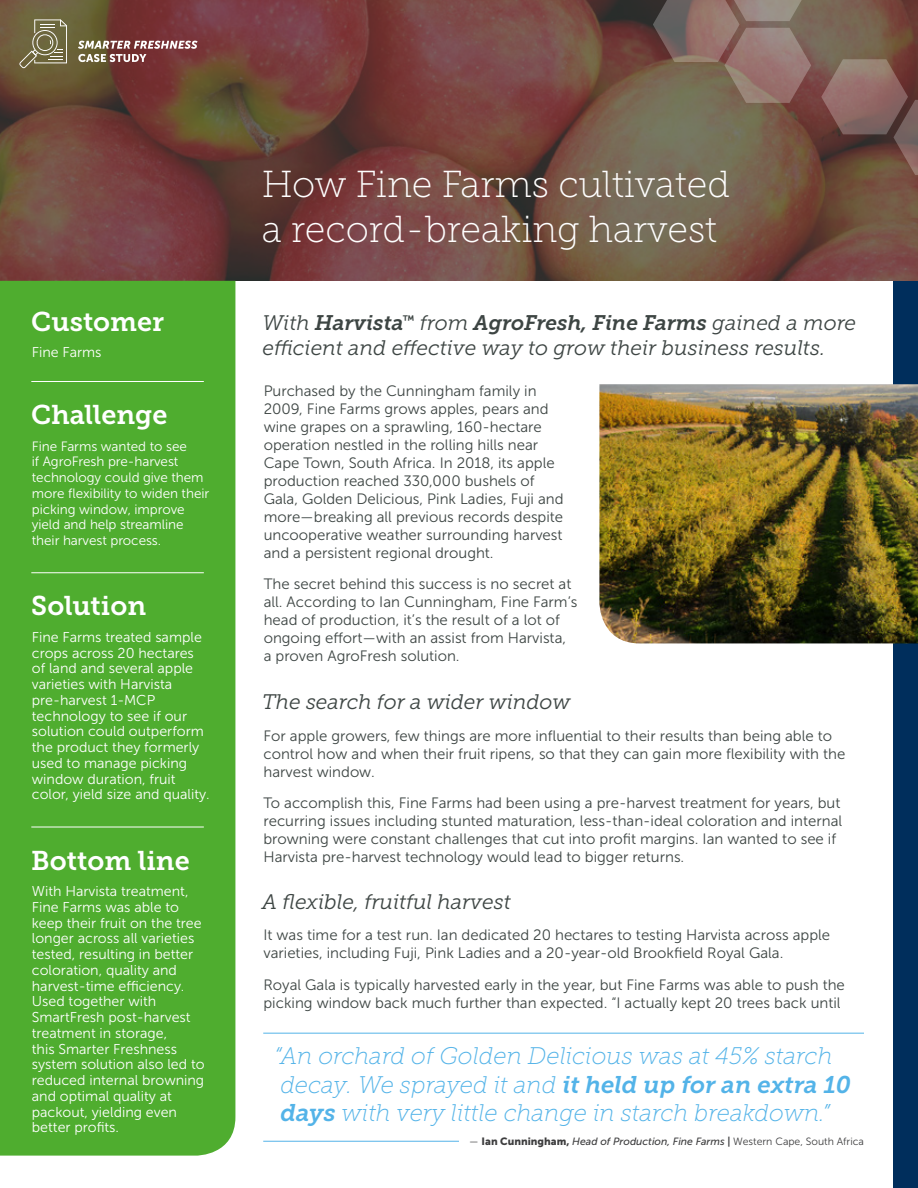
<style>
.page{position:relative;width:918px;height:1188px;background:#fff}
.page>*{position:absolute;margin:0;border:0;box-sizing:border-box;transform-origin:0 0}
.t1{font:37.5px/45px "Museo Slab 100";color:#fff}
.Frt_SideBar_Head{font:27px "Museo Slab 700";color:#fff}
.t2{font:italic 24px/28.8px "Museo Slab 100";color:#53b3e8}
.Body_Sub{font:italic 21px/25.2px "Museo Slab 300";color:#3d4543}
.Body{font:15px/18px "Museo Sans 300";color:#3d4543}
.Frt_SideBar_Copy{font:14.25px/15.8px "Museo Sans 300";color:#fff}
.Frt_SideBar_Copy-2{font:13.5px/15.8px "Museo Sans 300";letter-spacing:-.005em;color:#fff}
.t3{font:italic 10.5px "Museo Sans 500";color:#3e3e3f}
.s1{font-family:"Museo Slab 700"}
.s2{font-family:"Museo Sans 300";font-style:normal}
.s3{font-family:"Museo Sans 900";font-style:normal}
.s4{font-family:"Museo Sans 700";font-style:normal}
</style>
<div class="page">
<div style="left:893px;top:281px;width:25px;height:907px;background:#002e5c"></div>
<svg style="left:0;top:0;width:918px;height:281px;background:#714a40"></svg>
<div style="left:0;top:281px;width:235px;height:875px;background:#4fad2f"></div>
<img style="left:599px;top:384px;width:319px;height:259px">
<hr style="left:31px;top:381px;width:173px;height:1px;background:#fff">
<hr style="left:31px;top:572px;width:173px;height:1px;background:#fff">
<hr style="left:31px;top:827px;width:173px;height:1px;background:#fff">
<hr style="left:263px;top:1033px;width:601px;height:1px;background:#53b3e8">
<hr style="left:263px;top:1141px;width:196px;height:1px;background:#53b3e8">
<svg style="left:78px;top:41px;width:120px;height:21px"></svg>
<svg style="left:19px;top:19px;width:48px;height:49px;background:#847d5b"></svg>
<svg style="left:821px;top:59px;width:97px;height:116px;background:#76564f"></svg>
<svg style="left:653px;top:0;width:158px;height:103px;background:#866e64"></svg>
<h2 class="Frt_SideBar_Head" style="left:31px;top:306px;width:134px">Customer</h2>
<p class="Frt_SideBar_Copy" style="left:32px;top:345px;width:71px">Fine Farms</p>
<p class="Frt_SideBar_Head" style="left:31px;top:399px;width:138px">Challenge</p>
<p class="Frt_SideBar_Copy-2" style="left:32px;top:438px;width:179px">Fine Farms wanted to see<br>if AgroFresh pre-harvest technology could give them more flexibility to widen their picking window, improve yield and help streamline their harvest process.</p>
<p class="Frt_SideBar_Head" style="left:31px;top:591px;width:116px">Solution</p>
<p class="Frt_SideBar_Copy" style="left:32px;top:629px;width:179px">Fine Farms treated sample crops across 20 hectares of land and several apple varieties with Harvista pre-harvest 1-MCP technology to see if our solution could outperform the product they formerly used to manage picking window duration, fruit color, yield size and quality.</p>
<p class="Frt_SideBar_Head" style="left:31px;top:845px;width:160px">Bottom line</p>
<p class="Frt_SideBar_Copy" style="left:32px;top:883px;width:174px">With Harvista treatment,<br>Fine Farms was able to keep their fruit on the tree longer across all varieties tested, resulting in better coloration, quality and harvest-time efficiency.<br>Used together with<br>SmartFresh post-harvest treatment in storage,<br>this Smarter Freshness system solution also led to reduced internal browning and optimal quality at packout, yielding even better profits.</p>
<p class="t1" style="left:262px;top:162px;width:470px">How Fine Farms cultivated a record-breaking harvest</p>
<p class="Body_Sub" style="left:262px;top:310px;width:595px">With <span class="s1">Harvista</span><sup>™</sup> from <span class="s1">AgroFresh, Fine Farms</span> gained a more efficient and effective way to grow their business results.</p>
<p class="Body" style="left:264px;top:382px;width:302px">Purchased by the Cunningham family in 2009, Fine Farms grows apples, pears and wine grapes on a sprawling, 160-hectare operation nestled in the rolling hills near Cape Town, South Africa. In 2018, its apple production reached 330,000 bushels of Gala, Golden Delicious, Pink Ladies, Fuji and more—breaking all previous records despite uncooperative weather surrounding harvest and a persistent regional drought.</p>
<p class="Body" style="left:264px;top:575px;width:315px">The secret behind this success is no secret at all. According to Ian Cunningham, Fine Farm’s head of production, it’s the result of a lot of ongoing effort—with an assist from Harvista, a proven AgroFresh solution.</p>
<p class="Body_Sub" style="left:262px;top:690px;width:310px">The search for a wider window</p>
<p class="Body" style="left:263px;top:727px;width:583px">For apple growers, few things are more influential to their results than being able to control how and when their fruit ripens, so that they can gain more flexibility with the harvest window.</p>
<p class="Body" style="left:263px;top:794px;width:580px">To accomplish this, Fine Farms had been using a pre-harvest treatment for years, but recurring issues including stunted maturation, less-than-ideal coloration and internal browning were constant challenges that cut into profit margins. Ian wanted to see if Harvista pre-harvest technology would lead to bigger returns.</p>
<p class="Body_Sub" style="left:262px;top:889px;width:250px">A flexible, fruitful harvest</p>
<p class="Body" style="left:263px;top:926px;width:568px">It was time for a test run. Ian dedicated 20 hectares to testing Harvista across apple varieties, including Fuji, Pink Ladies and a 20-year-old Brookfield Royal Gala.</p>
<p class="Body" style="left:263px;top:976px;width:583px">Royal Gala is typically harvested early in the year, but Fine Farms was able to push the picking window back much further than expected. “I actually kept 20 trees back until</p>
<p class="t2" style="left:274px;top:1041px;width:578px">“An orchard of Golden Delicious was at 45% starch decay. We sprayed it and <span class="s1">it held up for an extra 10 days</span> with very little change in starch breakdown.”</p>
<p class="t3" style="left:469px;top:1135px;width:396px"><span class="s2">—</span> <span class="s3">Ian Cunningham,</span> Head of Production, Fine Farms <span class="s4">|</span> <span class="s2">Western Cape, South Africa</span></p>
</div>
